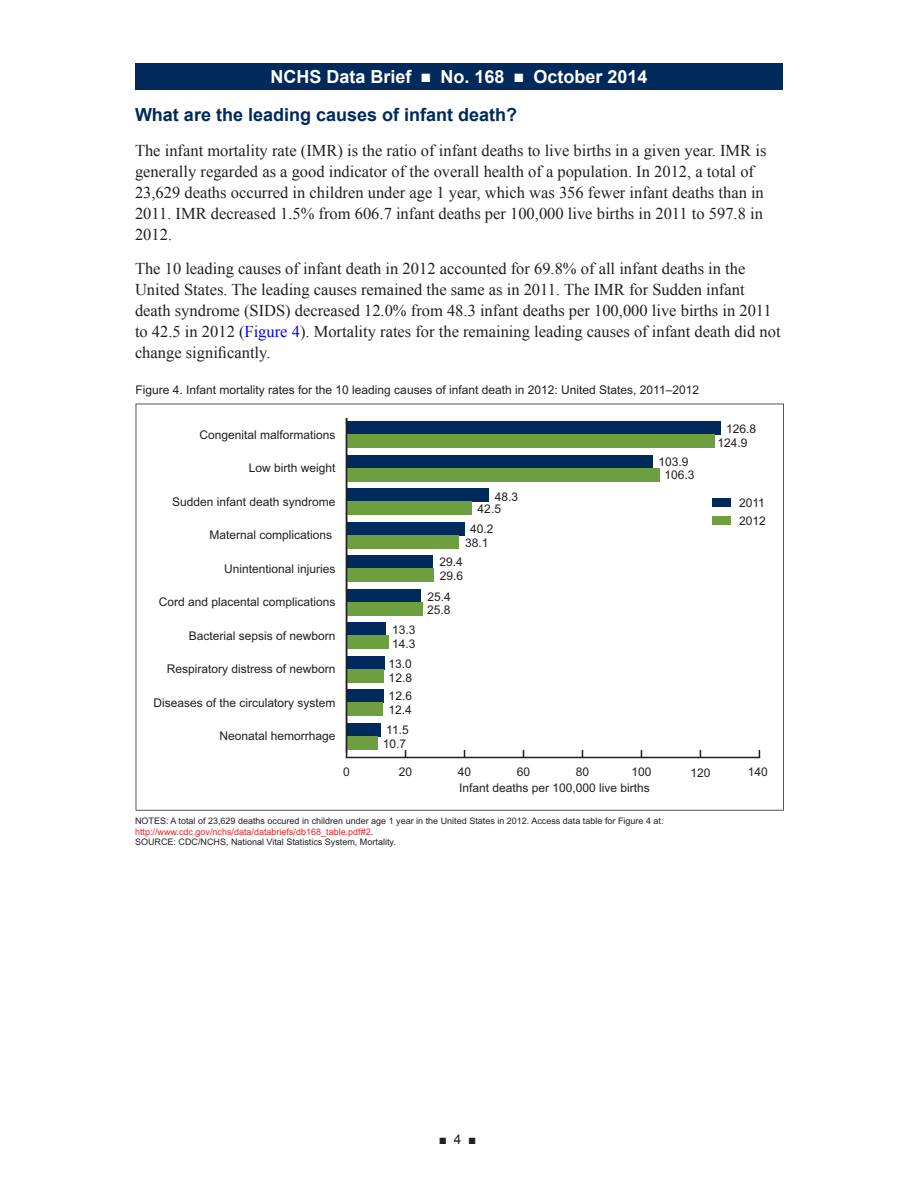
<style>
.page{position:relative;width:918px;height:1188px;background:#fff}
.page>*{position:absolute;margin:0;border:0;box-sizing:border-box;transform-origin:0 0}
.Heading_1{font:700 18px "Arial";color:#00295c}
.t1{font:700 18px "Arial";color:#fff}
.t2{font:16.5px/21px "Times New Roman";color:#231f20}
.t3{font:13.5px "Arial";color:#231f20}
.t4{font:12px/13.8px "Arial";color:#231f20}
.t5{font:9px/10.8px "Arial";color:#231f20}
.s1{color:#00f}
.s2{color:#ee1f23}
</style>
<div class="page">
<div style="left:135px;top:63px;width:648px;height:27px;background:#00295c"></div>
<svg style="left:136px;top:404px;width:648px;height:407px"></svg>
<div style="left:712px;top:498px;width:18px;height:9px;background:#00295c"></div>
<div style="left:712px;top:516px;width:18px;height:9px;background:#6d9f41"></div>
<hr style="left:347px;top:757px;width:412px;height:1px;background:#231f20">
<div style="left:347px;top:421px;width:374px;height:14px;background:#00295c"></div>
<div style="left:347px;top:455px;width:306px;height:13px;background:#00295c"></div>
<div style="left:347px;top:488px;width:142px;height:14px;background:#00295c"></div>
<div style="left:347px;top:522px;width:118px;height:13px;background:#00295c"></div>
<div style="left:347px;top:555px;width:86px;height:14px;background:#00295c"></div>
<div style="left:347px;top:589px;width:74px;height:13px;background:#00295c"></div>
<div style="left:347px;top:622px;width:39px;height:14px;background:#00295c"></div>
<div style="left:347px;top:656px;width:38px;height:13px;background:#00295c"></div>
<div style="left:347px;top:689px;width:37px;height:14px;background:#00295c"></div>
<div style="left:347px;top:723px;width:33px;height:13px;background:#00295c"></div>
<div style="left:347px;top:435px;width:368px;height:13px;background:#6d9f41"></div>
<div style="left:347px;top:468px;width:313px;height:14px;background:#6d9f41"></div>
<div style="left:347px;top:502px;width:125px;height:13px;background:#6d9f41"></div>
<div style="left:347px;top:535px;width:112px;height:14px;background:#6d9f41"></div>
<div style="left:347px;top:569px;width:87px;height:13px;background:#6d9f41"></div>
<div style="left:347px;top:602px;width:76px;height:14px;background:#6d9f41"></div>
<div style="left:347px;top:636px;width:42px;height:13px;background:#6d9f41"></div>
<div style="left:347px;top:669px;width:37px;height:14px;background:#6d9f41"></div>
<div style="left:347px;top:703px;width:36px;height:13px;background:#6d9f41"></div>
<div style="left:347px;top:736px;width:31px;height:14px;background:#6d9f41"></div>
<hr style="left:346px;top:418px;width:1px;height:339px;background:#231f20">
<p class="t1" style="left:271px;top:65px;width:378px">NCHS Data Brief ■ No. 168 ■ October 2014</p>
<p class="Heading_1" style="left:135px;top:103px;width:384px">What are the leading causes of infant death?</p>
<p class="t2" style="left:135px;top:139px;width:633px">The infant mortality rate (IMR) is the ratio of infant deaths to live births in a given year. IMR is generally regarded as a good indicator of the overall health of a population. In 2012, a total of 23,629 deaths occurred in children under age 1 year, which was 356 fewer infant deaths than in 2011. IMR decreased 1.5% from 606.7 infant deaths per 100,000 live births in 2011 to 597.8 in 2012.</p>
<p class="t2" style="left:135px;top:258px;width:647px">The 10 leading causes of infant death in 2012 accounted for 69.8% of all infant deaths in the United States. The leading causes remained the same as in 2011. The IMR for Sudden infant death syndrome (SIDS) decreased 12.0% from 48.3 infant deaths per 100,000 live births in 2011 to 42.5 in 2012 (<span class="s1">Figure 4</span>). Mortality rates for the remaining leading causes of infant death did not change significantly.</p>
<p class="t4" style="left:135px;top:383px;width:565px">Figure 4. Infant mortality rates for the 10 leading causes of infant death in 2012: United States, 2011–2012</p>
<p class="t4" style="left:200px;top:428px;width:138px">Congenital malformations</p>
<p class="t4" style="left:718px;top:422px;width:40px;text-indent:9px">126.8<br>124.9</p>
<p class="t4" style="left:249px;top:461px;width:88px">Low birth weight</p>
<p class="t4" style="left:658px;top:456px;width:38px;line-height:13px;text-align:center">103.9<br>106.3</p>
<p class="t4" style="left:172px;top:495px;width:165px">Sudden infant death syndrome</p>
<p class="t4" style="left:495px;top:490px;width:25px">48.3</p>
<p class="t4" style="left:478px;top:502px;width:25px">42.5</p>
<p class="t4" style="left:739px;top:496px;width:27px">2011</p>
<p class="t4" style="left:210px;top:528px;width:124px">Maternal complications</p>
<p class="t4" style="left:470px;top:522px;width:25px">40.2</p>
<p class="t4" style="left:465px;top:536px;width:25px">38.1</p>
<p class="t4" style="left:739px;top:514px;width:28px">2012</p>
<p class="t4" style="left:224px;top:562px;width:113px">Unintentional injuries</p>
<p class="t4" style="left:440px;top:555px;width:25px">29.4<br>29.6</p>
<p class="t4" style="left:159px;top:595px;width:178px">Cord and placental complications</p>
<p class="t4" style="left:427px;top:590px;width:25px">25.4<br>25.8</p>
<p class="t4" style="left:189px;top:629px;width:148px">Bacterial sepsis of newborn</p>
<p class="t4" style="left:167px;top:662px;width:170px">Respiratory distress of newborn</p>
<p class="t4" style="left:154px;top:696px;width:184px">Diseases of the circulatory system</p>
<p class="t4" style="left:220px;top:729px;width:118px">Neonatal hemorrhage</p>
<p class="t4" style="left:392px;top:623px;width:25px">13.3</p>
<p class="t4" style="left:389px;top:669px;width:25px;line-height:17.7px">12.8<br>12.6</p>
<p class="t4" style="left:386px;top:700px;width:27px;line-height:19.5px">12.4<br>11.5</p>
<p class="t4" style="left:383px;top:737px;width:25px">10.7</p>
<p class="t4" style="left:392px;top:637px;width:25px">14.3</p>
<p class="t4" style="left:388px;top:657px;width:25px">13.0</p>
<p class="t4" style="left:343px;top:765px;width:8px">0</p>
<p class="t4" style="left:399px;top:765px;width:15px">20</p>
<p class="t4" style="left:458px;top:765px;width:15px">40</p>
<p class="t4" style="left:517px;top:765px;width:15px">60</p>
<p class="t4" style="left:576px;top:765px;width:15px">80</p>
<p class="t4" style="left:631px;top:765px;width:22px">100</p>
<p class="t4" style="left:690px;top:766px;width:22px">120</p>
<p class="t4" style="left:748px;top:765px;width:22px">140</p>
<p class="t4" style="left:459px;top:781px;width:192px">Infant deaths per 100,000 live births</p>
<p class="t5" style="left:135px;top:815px;width:530px">NOTES: A total of 23,629 deaths occured in children under age 1 year in the United States in 2012. Access data table for Figure 4 at: <span class="s2">http://www.cdc.gov/nchs/data/databriefs/db168_table.pdf#2</span>.<br>SOURCE: CDC/NCHS, National Vital Statistics System, Mortality.</p>
<p class="t3" style="left:439px;top:1130px;width:39px">■ 4 ■</p>
</div>
